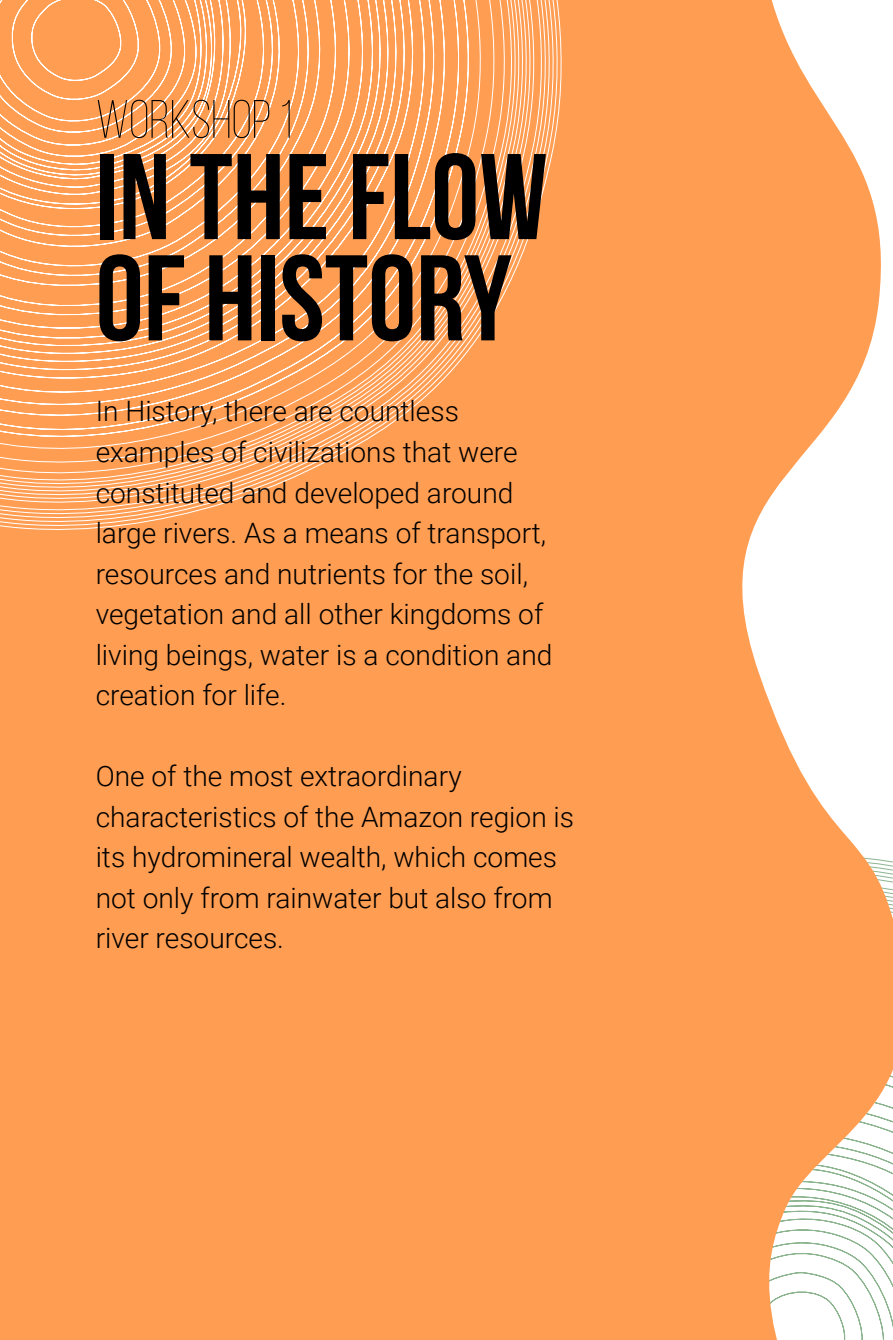
<style>
.page{position:relative;width:893px;height:1340px;background:#fff}
.page>*{position:absolute;margin:0;border:0;box-sizing:border-box;transform-origin:0 0}
.t1{font:700 121.5px/101.2px "Bebas Neue";color:#000}
.t2{font:300 54px "Bebas Neue";color:#000}
.t3{font:300 28.12px/40.5px "Roboto";color:#000}
</style>
<div class="page">
<div style="left:0;top:0;width:714px;height:1339px;background:#ff9e52"></div>
<svg style="left:714px;top:0;width:179px;height:1339px;fill:#ff9e52"></svg>
<svg style="left:0;top:0;width:562px;height:530px"></svg>
<h2 class="t2" style="left:96px;top:91px;width:198px">WORKSHOP 1</h2>
<h1 class="t1" style="left:96px;top:145px;width:453px">IN THE FLOW<br>OF HISTORY</h1>
<p class="t3" style="left:96px;top:390px;width:458px">In History, there are countless examples of civilizations that were constituted and developed around large rivers. As a means of transport, resources and nutrients for the soil, vegetation and all other kingdoms of living beings, water is a condition and creation for life.</p>
<p class="t3" style="left:96px;top:754px;width:480px">One of the most extraordinary characteristics of the Amazon region is its hydromineral wealth, which comes not only from rainwater but also from river resources.</p>
</div>
